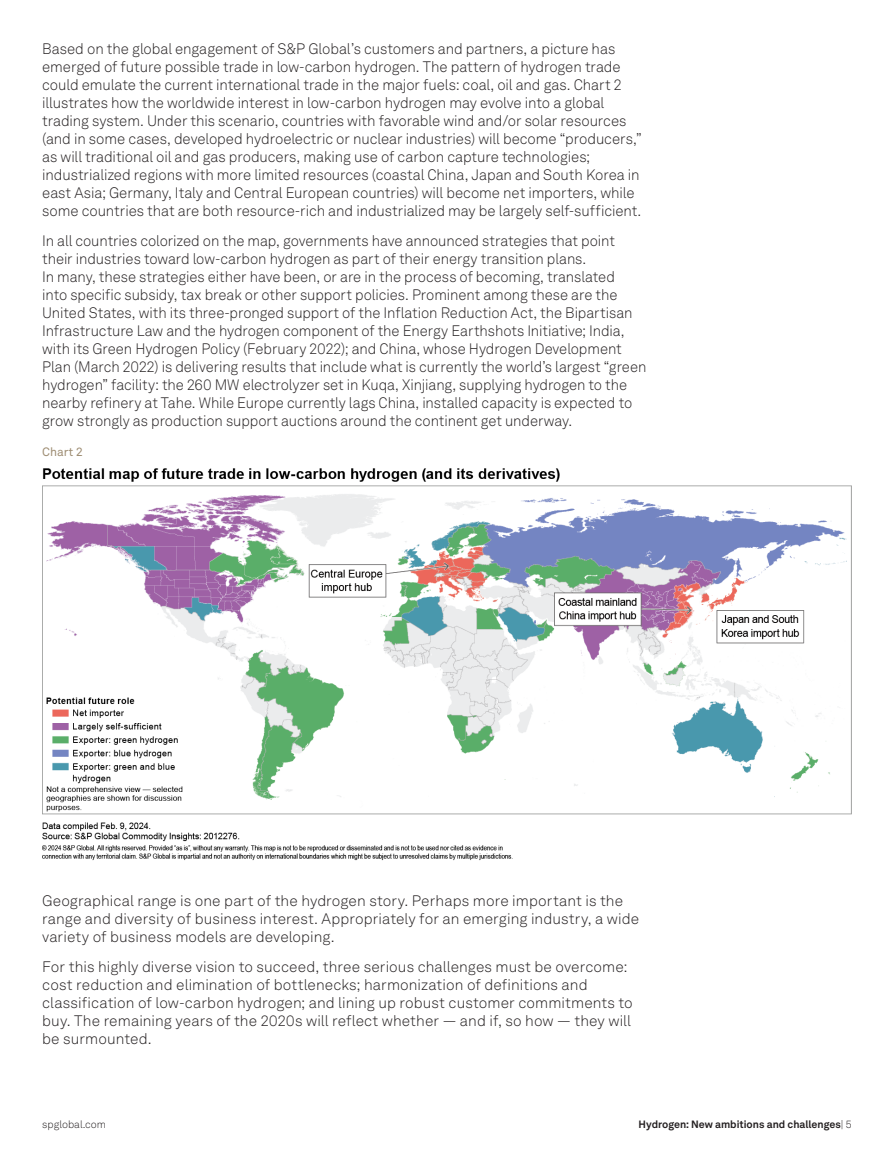
<style>
.page{position:relative;width:894px;height:1170px;background:#fff}
.page>*{position:absolute;margin:0;border:0;box-sizing:border-box;transform-origin:0 0}
.t1{font:300 15px/18px "Akkurat LL";letter-spacing:-.005em;color:#231f20}
.t2{font:300 15px/18px "Akkurat LL";letter-spacing:-.005em;color:#231f20;scale:.96 1}
.figure_number{font:12px "Akkurat LL";color:#9e8d73}
.t3{font:700 10.5px "Akkurat LL";color:#231f20}
.t4{font:300 10.5px "Akkurat LL";color:#231f20}
.s1{font-weight:300}
</style>
<div class="page">
<img style="left:43px;top:468px;width:808px;height:393px">
<p class="t1" style="left:42px;top:39px;width:601px">Based on the global engagement of S&amp;P Global’s customers and partners, a picture has emerged of future possible trade in low-carbon hydrogen. The pattern of hydrogen trade could emulate the current international trade in the major fuels: coal, oil and gas. Chart 2 illustrates how the worldwide interest in low-carbon hydrogen may evolve into a global trading system. Under this scenario, countries with favorable wind and/or solar resources (and in some cases, developed hydroelectric or nuclear industries) will become “producers,” as will traditional oil and gas producers, making use of carbon capture technologies; industrialized regions with more limited resources (coastal China, Japan and South Korea in east Asia; Germany, Italy and Central European countries) will become net importers, while some countries that are both resource-rich and industrialized may be largely self-sufficient.</p>
<p class="t2" style="left:42px;top:231px;width:630px">In all countries colorized on the map, governments have announced strategies that point their industries toward low-carbon hydrogen as part of their energy transition plans.<br>In many, these strategies either have been, or are in the process of becoming, translated<br>into specific subsidy, tax break or other support policies. Prominent among these are the United States, with its three-pronged support of the Inflation Reduction Act, the Bipartisan Infrastructure Law and the hydrogen component of the Energy Earthshots Initiative; India, with its Green Hydrogen Policy (February 2022); and China, whose Hydrogen Development Plan (March 2022) is delivering results that include what is currently the world’s largest “green hydrogen” facility: the 260 MW electrolyzer set in Kuqa, Xinjiang, supplying hydrogen to the nearby refinery at Tahe. While Europe currently lags China, installed capacity is expected to grow strongly as production support auctions around the continent get underway.</p>
<p class="figure_number" style="left:42px;top:442px;width:42px">Chart 2</p>
<p class="t1" style="left:42px;top:891px;width:598px">Geographical range is one part of the hydrogen story. Perhaps more important is the range and diversity of business interest. Appropriately for an emerging industry, a wide variety of business models are developing.</p>
<p class="t1" style="left:42px;top:957px;width:592px">For this highly diverse vision to succeed, three serious challenges must be overcome: cost reduction and elimination of bottlenecks; harmonization of definitions and classification of low-carbon hydrogen; and lining up robust customer commitments to buy. The remaining years of the 2020s will reflect whether — and if, so how — they will be surmounted.</p>
<p class="t4" style="left:42px;top:1116px;width:65px">spglobal.com</p>
<p class="t3" style="left:638px;top:1116px;width:215px">Hydrogen: New ambitions and challenges<span class="s1">| 5</span></p>
</div>
